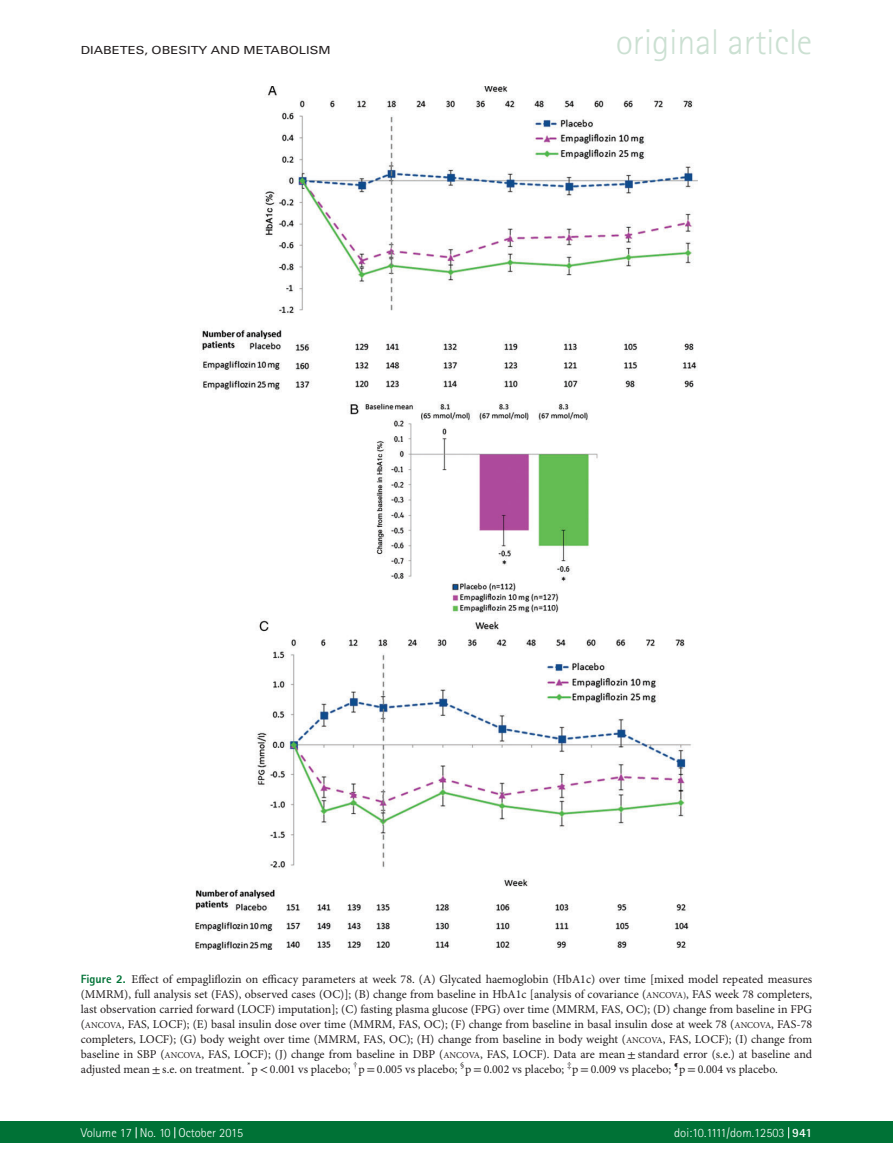
<style>
.page{position:relative;width:893px;height:1174px;background:#fff}
.page>*{position:absolute;margin:0;border:0;box-sizing:border-box;transform-origin:0 0}
.t1{font:300 35.85px "Rotis Sans Serif Std";color:#cbe0d2}
.t2{font:300 12.75px "Rotis Sans Serif Std";color:#fff}
.t3{font:12px/15px "Minion Pro";color:#231f20;text-align:justify}
.t4{font:11.1px "Univers LT Std";color:#231f20;scale:1.17 1}
.s1{font-family:"Rotis Sans Serif Std";font-weight:800;color:#007236}
.s2{font-size:9px}
.s3{font-family:"STIX Math"}
.s4{font-family:"STIX Math";font-style:italic}
.s5{font-weight:700}
</style>
<div class="page">
<img style="left:196px;top:86px;width:501px;height:863px">
<div style="left:0;top:1121px;width:893px;height:21px;background:#007236"></div>
<p class="t4" style="left:81px;top:46px;width:215px">DIABETES, OBESITY AND METABOLISM</p>
<h1 class="t1" style="left:616px;top:29px;width:198px">original article</h1>
<p class="t3" style="left:81px;top:972px;width:733px"><span class="s1">Figure 2.</span> Effect of empagliflozin on efficacy parameters at week 78. (A) Glycated haemoglobin (HbA1c) over time [mixed model repeated measures (MMRM), full analysis set (FAS), observed cases (OC)]; (B) change from baseline in HbA1c [analysis of covariance (<span class="s2">ANCOVA)</span>, FAS week 78 completers, last observation carried forward (LOCF) imputation]; (C) fasting plasma glucose (FPG) over time (MMRM, FAS, OC); (D) change from baseline in FPG (<span class="s2">ANCOVA</span>, FAS, LOCF); (E) basal insulin dose over time (MMRM, FAS, OC); (F) change from baseline in basal insulin dose at week 78 (<span class="s2">ANCOVA</span>, FAS-78 completers, LOCF); (G) body weight over time (MMRM, FAS, OC); (H) change from baseline in body weight (<span class="s2">ANCOVA</span>, FAS, LOCF); (I) change from baseline in SBP (<span class="s2">ANCOVA</span>, FAS, LOCF); (J) change from baseline in DBP (<span class="s2">ANCOVA</span>, FAS, LOCF). Data are mean <span class="s3">±</span> standard error (s.e.) at baseline and adjusted mean <span class="s3">±</span> s.e. on treatment. <sup>*</sup>p <span class="s4">&lt;</span> 0.001 vs placebo; <sup>†</sup>p <span class="s3">=</span> 0.005 vs placebo; <sup>§</sup>p <span class="s3">=</span> 0.002 vs placebo; <sup>‡</sup>p <span class="s3">=</span> 0.009 vs placebo; <sup>¶</sup>p <span class="s3">=</span> 0.004 vs placebo.</p>
<p class="t2" style="left:81px;top:1128px;width:164px">Volume 17 No. 10 October 2015</p>
<p class="t2" style="left:674px;top:1128px;width:140px">doi:10.1111/dom.12503 <span class="s5">941</span></p>
</div>
